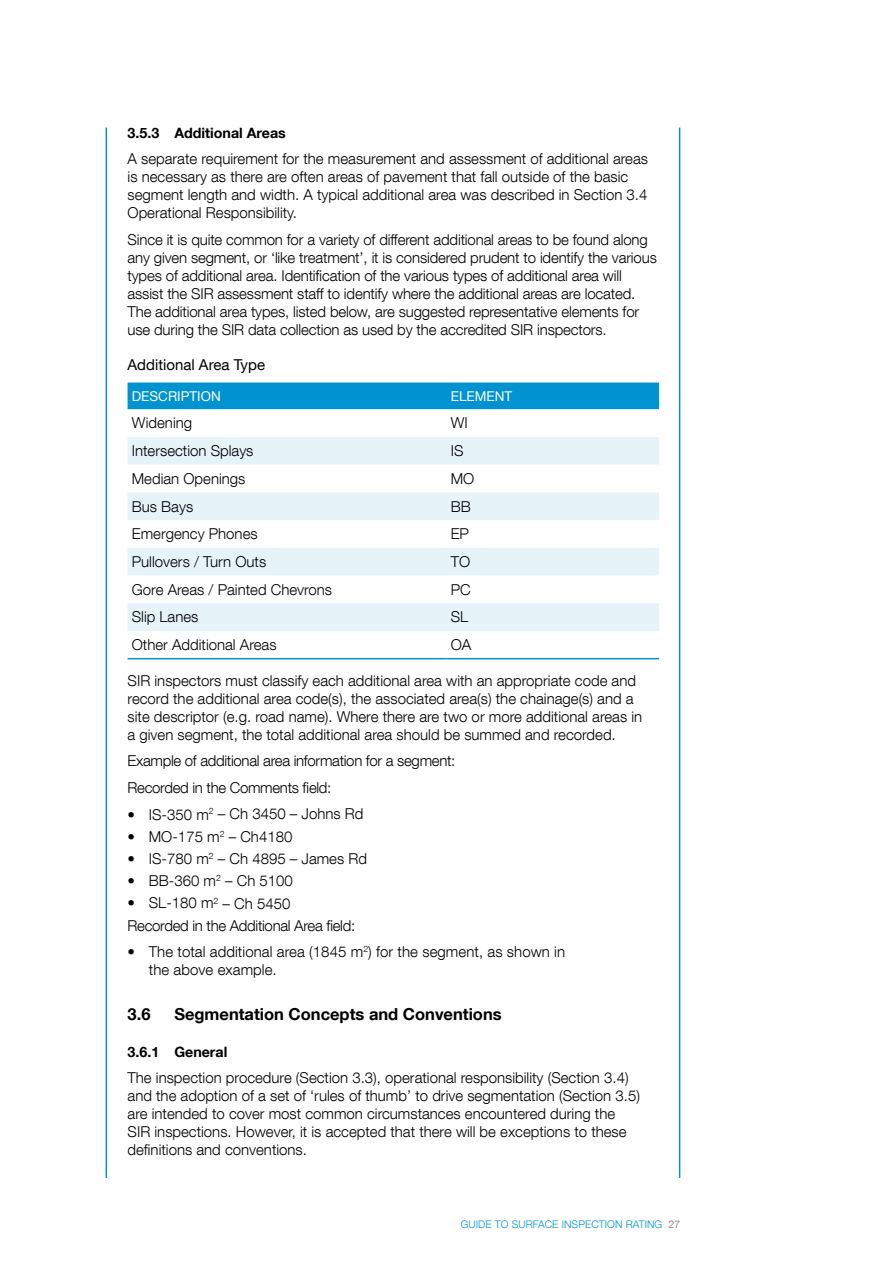
<style>
.page{position:relative;width:893px;height:1263px;background:#fff}
.page>*{position:absolute;margin:0;border:0;box-sizing:border-box;transform-origin:0 0}
.t1{font:700 16.5px "Helvetica Neue LT Com";color:#000}
.t2{font:300 15px/18px "Helvetica Neue LT Com";color:#000}
.t3{font:300 15px/26.5px "Helvetica Neue LT Com";letter-spacing:-.02em;color:#000}
.t4{font:15px "Helvetica Neue LT Com";color:#000}
.t5{font:700 14.25px "Helvetica Neue LT Com";color:#000}
.t6{font:13.5px "Helvetica Neue LT Com";color:#fff}
.t7{font:300 10.5px "Helvetica Neue LT Com";letter-spacing:.01em;color:#0093d0}
.s1{color:#6d6e71}
</style>
<div class="page">
<div style="left:128px;top:383px;width:531px;height:26px;background:#0093d0"></div>
<svg style="left:128px;top:437px;width:531px;height:194px;fill:#e6f4fa"></svg>
<hr style="left:128px;top:658px;width:318px;height:1px;background:#0093d0">
<hr style="left:446px;top:658px;width:213px;height:1px;background:#0093d0">
<hr style="left:106px;top:128px;width:1px;height:1050px;background:#0093d0">
<hr style="left:679px;top:128px;width:1px;height:1050px;background:#0093d0">
<p class="t5" style="left:128px;top:124px;width:160px">3.5.3 Additional Areas</p>
<p class="t2" style="left:128px;top:150px;width:522px">A separate requirement for the measurement and assessment of additional areas is necessary as there are often areas of pavement that fall outside of the basic segment length and width. A typical additional area was described in Section 3.4<br>Operational Responsibility.</p>
<p class="t2" style="left:128px;top:230px;width:531px">Since it is quite common for a variety of different additional areas to be found along any given segment, or ‘like treatment’, it is considered prudent to identify the various types of additional area. Identification of the various types of additional area will assist the SIR assessment staff to identify where the additional areas are located.<br>The additional area types, listed below, are suggested representative elements for use during the SIR data collection as used by the accredited SIR inspectors.</p>
<p class="t4" style="left:128px;top:355px;width:139px">Additional Area Type</p>
<p class="t6" style="left:132px;top:388px;width:80px">DESCRIPTION</p>
<p class="t6" style="left:451px;top:388px;width:45px">ELEMENT</p>
<p class="t2" style="left:132px;top:414px;width:62px">Widening</p>
<p class="t2" style="left:451px;top:414px;width:18px">WI</p>
<p class="t2" style="left:132px;top:441px;width:123px">Intersection Splays</p>
<p class="t2" style="left:451px;top:441px;width:14px">IS</p>
<p class="t2" style="left:132px;top:469px;width:115px">Median Openings</p>
<p class="t2" style="left:451px;top:469px;width:25px">MO</p>
<p class="t2" style="left:132px;top:497px;width:63px">Bus Bays</p>
<p class="t2" style="left:451px;top:497px;width:22px">BB</p>
<p class="t2" style="left:132px;top:525px;width:127px">Emergency Phones</p>
<p class="t2" style="left:451px;top:525px;width:20px">EP</p>
<p class="t2" style="left:132px;top:552px;width:136px">Pullovers / Turn Outs</p>
<p class="t2" style="left:451px;top:552px;width:21px">TO</p>
<p class="t2" style="left:132px;top:580px;width:202px">Gore Areas / Painted Chevrons</p>
<p class="t2" style="left:451px;top:580px;width:22px">PC</p>
<p class="t2" style="left:132px;top:608px;width:68px">Slip Lanes</p>
<p class="t2" style="left:451px;top:608px;width:19px">SL</p>
<p class="t2" style="left:132px;top:635px;width:146px">Other Additional Areas</p>
<p class="t2" style="left:451px;top:635px;width:22px">OA</p>
<p class="t2" style="left:128px;top:671px;width:516px">SIR inspectors must classify each additional area with an appropriate code and record the additional area code(s), the associated area(s) the chainage(s) and a site descriptor (e.g. road name). Where there are two or more additional areas in a given segment, the total additional area should be summed and recorded.</p>
<p class="t3" style="left:128px;top:747px;width:329px">Example of additional area information for a segment:<br>Recorded in the Comments field:</p>
<p class="t2" style="left:128px;top:805px;width:237px">• IS-350 m<sup>2</sup> – Ch 3450 – Johns Rd</p>
<p class="t2" style="left:128px;top:827px;width:166px">• MO-175 m<sup>2</sup> – Ch4180</p>
<p class="t2" style="left:128px;top:849px;width:241px">• IS-780 m<sup>2</sup> – Ch 4895 – James Rd</p>
<p class="t2" style="left:128px;top:871px;width:167px">• BB-360 m<sup>2</sup> – Ch 5100</p>
<p class="t3" style="left:128px;top:892px;width:229px;line-height:22.2px">• SL-180 m<sup>2</sup> – Ch 5450<br>Recorded in the Additional Area field:</p>
<p class="t2" style="left:149px;top:942px;width:418px;text-indent:-21px">• The total additional area (1845 m<sup>2</sup>) for the segment, as shown in the above example.</p>
<p class="t1" style="left:128px;top:1004px;width:24px">3.6</p>
<p class="t1" style="left:174px;top:1004px;width:329px">Segmentation Concepts and Conventions</p>
<p class="t5" style="left:128px;top:1043px;width:101px">3.6.1 General</p>
<p class="t2" style="left:128px;top:1069px;width:514px">The inspection procedure (Section 3.3), operational responsibility (Section 3.4) and the adoption of a set of ‘rules of thumb’ to drive segmentation (Section 3.5) are intended to cover most common circumstances encountered during the SIR inspections. However, it is accepted that there will be exceptions to these definitions and conventions.</p>
<p class="t7" style="left:461px;top:1218px;width:221px">GUIDE TO SURFACE INSPECTION RATING <span class="s1">27</span></p>
</div>
